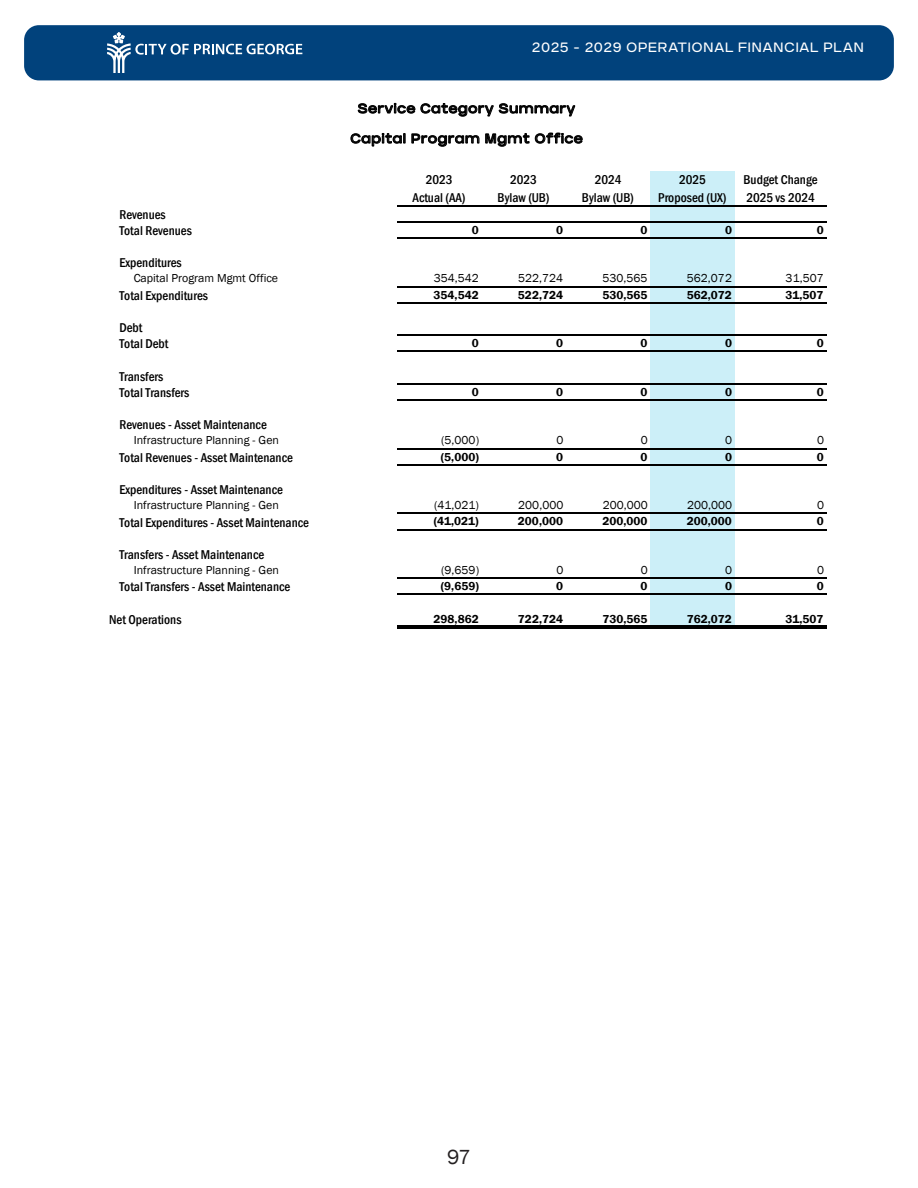
<style>
.page{position:relative;width:918px;height:1188px;background:#fff}
.page>*{position:absolute;margin:0;border:0;box-sizing:border-box;transform-origin:0 0}
.t1{font:21px "Franklin Gothic";color:#231f20}
.t2{font:300 13.5px "GRIFTER";letter-spacing:.015em;color:#fff}
.t3{font:500 condensed 13.2px/17.7px "Franklin Gothic";letter-spacing:.005em;color:#000;text-align:center}
.t4{font:13.2px "GRIFTER";letter-spacing:.025em;color:#000}
.t5{font:11.85px "Franklin Gothic";letter-spacing:.005em;color:#000}
.t6{font:600 11.85px "Franklin Gothic";color:#000}
</style>
<div class="page">
<div style="left:24px;top:25px;width:870px;height:55px;background:#01427c;border-radius:15px"></div>
<svg style="left:107px;top:32px;width:195px;height:41px"></svg>
<div style="left:650px;top:171px;width:85px;height:456px;background:#cceff8"></div>
<hr style="left:397px;top:205px;width:429px;height:1px;background:#000">
<hr style="left:397px;top:221px;width:429px;height:1px;background:#000">
<hr style="left:397px;top:237px;width:429px;height:2px;background:#000">
<hr style="left:397px;top:286px;width:429px;height:1px;background:#000">
<hr style="left:397px;top:302px;width:429px;height:1px;background:#000">
<hr style="left:397px;top:335px;width:429px;height:1px;background:#000">
<hr style="left:397px;top:351px;width:429px;height:1px;background:#000">
<hr style="left:397px;top:383px;width:429px;height:1px;background:#000">
<hr style="left:397px;top:399px;width:429px;height:2px;background:#000">
<hr style="left:397px;top:448px;width:429px;height:1px;background:#000">
<hr style="left:397px;top:464px;width:429px;height:1px;background:#000">
<hr style="left:397px;top:513px;width:429px;height:1px;background:#000">
<hr style="left:397px;top:529px;width:429px;height:1px;background:#000">
<hr style="left:397px;top:578px;width:429px;height:1px;background:#000">
<hr style="left:397px;top:594px;width:429px;height:1px;background:#000">
<hr style="left:397px;top:625px;width:429px;height:1px;background:#000">
<hr style="left:397px;top:627px;width:429px;height:2px;background:#000">
<p class="t2" style="left:532px;top:39px;width:334px">2025 - 2029 OPERATIONAL FINANCIAL PLAN</p>
<p class="t4" style="left:357px;top:100px;width:219px">Service Category Summary</p>
<p class="t4" style="left:350px;top:131px;width:234px">Capital Program Mgmt Office</p>
<p class="t3" style="left:119px;top:206px;width:74px;line-height:16.2px;text-align:left">Revenues<br>Total Revenues</p>
<p class="t3" style="left:413px;top:171px;width:54px">2023<br>Actual (AA)</p>
<p class="t3" style="left:498px;top:171px;width:53px">2023<br>Bylaw (UB)</p>
<p class="t3" style="left:582px;top:171px;width:53px">2024<br>Bylaw (UB)</p>
<p class="t3" style="left:658px;top:171px;width:70px">2025<br>Proposed (UX)</p>
<p class="t3" style="left:743px;top:171px;width:76px;text-align:left">Budget Change<br>2025 vs 2024</p>
<p class="t6" style="left:472px;top:223px;width:8px">0</p>
<p class="t6" style="left:556px;top:223px;width:8px">0</p>
<p class="t6" style="left:641px;top:223px;width:8px">0</p>
<p class="t6" style="left:725px;top:223px;width:8px">0</p>
<p class="t6" style="left:817px;top:223px;width:8px">0</p>
<p class="t3" style="left:119px;top:254px;width:64px">Expenditures</p>
<p class="t5" style="left:134px;top:271px;width:146px">Capital Program Mgmt Office</p>
<p class="t5" style="left:434px;top:271px;width:47px">354,542</p>
<p class="t5" style="left:518px;top:271px;width:47px">522,724</p>
<p class="t5" style="left:603px;top:271px;width:47px">530,565</p>
<p class="t5" style="left:687px;top:271px;width:47px">562,072</p>
<p class="t5" style="left:786px;top:271px;width:40px">31,507</p>
<p class="t3" style="left:119px;top:286px;width:90px">Total Expenditures</p>
<p class="t6" style="left:434px;top:287px;width:47px">354,542</p>
<p class="t6" style="left:518px;top:287px;width:47px">522,724</p>
<p class="t6" style="left:602px;top:287px;width:47px">530,565</p>
<p class="t6" style="left:687px;top:287px;width:47px">562,072</p>
<p class="t6" style="left:786px;top:287px;width:40px">31,507</p>
<p class="t3" style="left:119px;top:319px;width:51px;line-height:16.2px;text-align:left">Debt<br>Total Debt</p>
<p class="t6" style="left:472px;top:336px;width:8px">0</p>
<p class="t6" style="left:556px;top:336px;width:8px">0</p>
<p class="t6" style="left:641px;top:336px;width:8px">0</p>
<p class="t6" style="left:725px;top:336px;width:8px">0</p>
<p class="t6" style="left:817px;top:336px;width:8px">0</p>
<p class="t3" style="left:119px;top:368px;width:72px;line-height:16.2px;text-align:left">Transfers<br>Total Transfers</p>
<p class="t6" style="left:472px;top:385px;width:8px">0</p>
<p class="t6" style="left:556px;top:385px;width:8px">0</p>
<p class="t6" style="left:641px;top:385px;width:8px">0</p>
<p class="t6" style="left:725px;top:385px;width:8px">0</p>
<p class="t6" style="left:817px;top:385px;width:8px">0</p>
<p class="t3" style="left:119px;top:416px;width:149px">Revenues - Asset Maintenance</p>
<p class="t5" style="left:134px;top:433px;width:147px">Infrastructure Planning - Gen</p>
<p class="t5" style="left:441px;top:433px;width:40px">(5,000)</p>
<p class="t5" style="left:556px;top:433px;width:8px">0</p>
<p class="t5" style="left:641px;top:433px;width:8px">0</p>
<p class="t5" style="left:725px;top:433px;width:8px">0</p>
<p class="t5" style="left:817px;top:433px;width:8px">0</p>
<p class="t3" style="left:119px;top:448px;width:175px">Total Revenues - Asset Maintenance</p>
<p class="t6" style="left:441px;top:449px;width:40px">(5,000)</p>
<p class="t6" style="left:556px;top:449px;width:8px">0</p>
<p class="t6" style="left:641px;top:449px;width:8px">0</p>
<p class="t6" style="left:725px;top:449px;width:8px">0</p>
<p class="t6" style="left:817px;top:449px;width:8px">0</p>
<p class="t3" style="left:119px;top:481px;width:165px">Expenditures - Asset Maintenance</p>
<p class="t5" style="left:134px;top:498px;width:147px">Infrastructure Planning - Gen</p>
<p class="t5" style="left:434px;top:498px;width:47px">(41,021)</p>
<p class="t5" style="left:518px;top:498px;width:47px">200,000</p>
<p class="t5" style="left:603px;top:498px;width:47px">200,000</p>
<p class="t5" style="left:687px;top:498px;width:47px">200,000</p>
<p class="t5" style="left:817px;top:498px;width:8px">0</p>
<p class="t3" style="left:119px;top:513px;width:191px">Total Expenditures - Asset Maintenance</p>
<p class="t6" style="left:434px;top:514px;width:47px">(41,021)</p>
<p class="t6" style="left:518px;top:514px;width:47px">200,000</p>
<p class="t6" style="left:602px;top:514px;width:47px">200,000</p>
<p class="t6" style="left:687px;top:514px;width:47px">200,000</p>
<p class="t6" style="left:817px;top:514px;width:8px">0</p>
<p class="t3" style="left:119px;top:546px;width:146px">Transfers - Asset Maintenance</p>
<p class="t5" style="left:134px;top:563px;width:147px">Infrastructure Planning - Gen</p>
<p class="t5" style="left:441px;top:563px;width:40px">(9,659)</p>
<p class="t5" style="left:556px;top:563px;width:8px">0</p>
<p class="t5" style="left:641px;top:563px;width:8px">0</p>
<p class="t5" style="left:725px;top:563px;width:8px">0</p>
<p class="t5" style="left:817px;top:563px;width:8px">0</p>
<p class="t3" style="left:119px;top:578px;width:173px">Total Transfers - Asset Maintenance</p>
<p class="t6" style="left:441px;top:579px;width:40px">(9,659)</p>
<p class="t6" style="left:556px;top:579px;width:8px">0</p>
<p class="t6" style="left:641px;top:579px;width:8px">0</p>
<p class="t6" style="left:725px;top:579px;width:8px">0</p>
<p class="t6" style="left:817px;top:579px;width:8px">0</p>
<p class="t3" style="left:109px;top:610px;width:74px">Net Operations</p>
<p class="t6" style="left:434px;top:611px;width:47px">298,862</p>
<p class="t6" style="left:518px;top:611px;width:47px">722,724</p>
<p class="t6" style="left:602px;top:611px;width:47px">730,565</p>
<p class="t6" style="left:687px;top:611px;width:47px">762,072</p>
<p class="t6" style="left:786px;top:611px;width:40px">31,507</p>
<h1 class="t1" style="left:447px;top:1144px;width:25px">97</h1>
</div>
